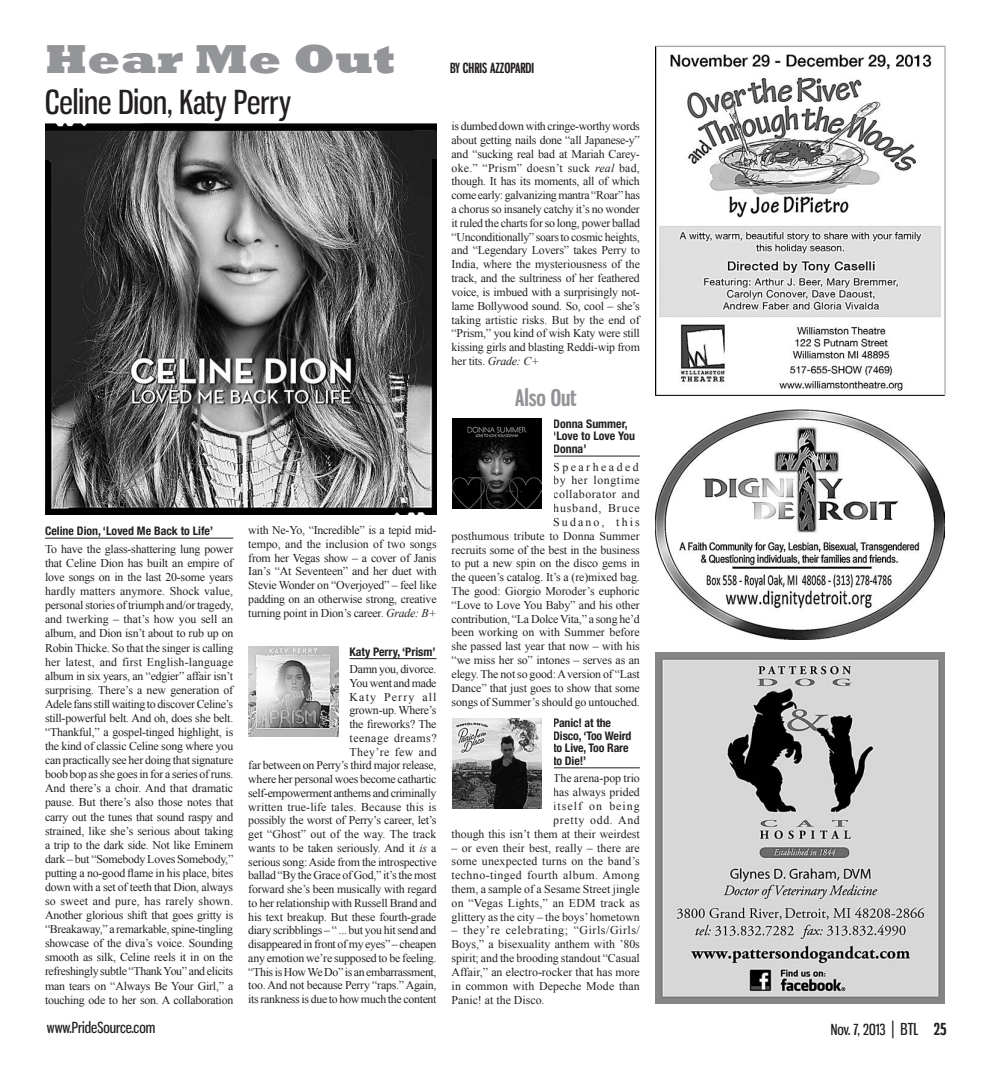
<style>
.page{position:relative;width:990px;height:1080px;background:#fff}
.page>*{position:absolute;margin:0;border:0;box-sizing:border-box;transform-origin:0 0}
.Column_Name{font:800 41.5px "Rockwell";color:#939598;scale:1.16 1}
.Subhead{font:32.5px "Gnuolane Rg";color:#231f20}
.Also_Out{font:700 22.5px "Gnuolane Rg";color:#919396}
.t1{font:15px "Gnuolane Rg";color:#231f20}
.Column_Name-2{font:700 13.75px "Gnuolane Rg";color:#231f20;scale:.95 1}
.HMOText{font:11.88px/13.9px "Times New Roman";letter-spacing:-.015em;color:#231f20;text-align:justify}
.AlbumTitle{font:700 condensed 11.88px/12.6px "Helvetica Neue";color:#231f20}
.s1{font-style:italic}
.s2{font-size:17.5px}
.s3{font-size:16.25px}
.s4{font-weight:700;font-size:16.25px}
</style>
<div class="page">
<img style="left:655px;top:45px;width:290px;height:351px">
<img style="left:655px;top:652px;width:290px;height:351px">
<img style="left:655px;top:410px;width:290px;height:229px">
<hr style="left:45px;top:538px;width:188px;height:1px;background:#231f20">
<hr style="left:350px;top:658px;width:87px;height:1px;background:#231f20">
<hr style="left:452px;top:456px;width:188px;height:1px;background:#231f20">
<hr style="left:452px;top:768px;width:188px;height:1px;background:#231f20">
<img style="left:45px;top:123px;width:392px;height:392px">
<div style="left:452px;top:418px;width:101px;height:102px;background:#fff"></div>
<div style="left:452px;top:719px;width:101px;height:101px;background:#fff"></div>
<img style="left:248px;top:646px;width:90px;height:90px">
<img style="left:452px;top:419px;width:90px;height:90px">
<img style="left:452px;top:719px;width:90px;height:90px">
<p class="Column_Name" style="left:45px;top:35px;width:304px">Hear Me Out</p>
<p class="Subhead" style="left:45px;top:82px;width:248px">Celine Dion, Katy Perry</p>
<p class="AlbumTitle" style="left:45px;top:524px;width:170px">Celine Dion, ‘Loved Me Back to Life’</p>
<p class="HMOText" style="left:45px;top:542px;width:190px">To have the glass-shattering lung power that Celine Dion has built an empire of love songs on in the last 20-some years hardly matters anymore. Shock value, personal stories of triumph and/or tragedy, and twerking – that’s how you sell an album, and Dion isn’t about to rub up on Robin Thicke. So that the singer is calling her latest, and first English-language album in six years, an “edgier” affair isn’t surprising. There’s a new generation of Adele fans still waiting to discover Celine’s still-powerful belt. And oh, does she belt. “Thankful,” a gospel-tinged highlight, is the kind of classic Celine song where you can practically see her doing that signature boob bop as she goes in for a series of runs.<br>And there’s a choir. And that dramatic pause. But there’s also those notes that carry out the tunes that sound raspy and strained, like she’s serious about taking a trip to the dark side. Not like Eminem dark – but “Somebody Loves Somebody,” putting a no-good flame in his place, bites down with a set of teeth that Dion, always so sweet and pure, has rarely shown.<br>Another glorious shift that goes gritty is “Breakaway,” a remarkable, spine-tingling showcase of the diva’s voice. Sounding smooth as silk, Celine reels it in on the refreshingly subtle “Thank You” and elicits man tears on “Always Be Your Girl,” a touching ode to her son. A collaboration</p>
<p class="HMOText" style="left:248px;top:523px;width:190px">with Ne-Yo, “Incredible” is a tepid mid&shy;tempo, and the inclusion of two songs from her Vegas show – a cover of Janis Ian’s “At Seventeen” and her duet with Stevie Wonder on “Overjoyed” – feel like padding on an otherwise strong, creative turning point in Dion’s career. <span class="s1">Grade: B+</span></p>
<p class="AlbumTitle" style="left:350px;top:645px;width:88px">Katy Perry, ‘Prism’</p>
<p class="HMOText" style="left:248px;top:662px;width:190px;text-align:right">Damn you, divorce.<br>You went and made<br>Katy Perry all<br>grown-up. Where’s<br>the fireworks? The<br>teenage dreams?<br>They’re few and<br>far between on Perry’s third major release, where her personal woes become cathartic self-empowerment anthems and criminally written true-life tales. Because this is possibly the worst of Perry’s career, let’s get “Ghost” out of the way. The track wants to be taken seriously. And it <span class="s1">is</span> a serious song: Aside from the introspective ballad “By the Grace of God,” it’s the most forward she’s been musically with regard to her relationship with Russell Brand and his text breakup. But these fourth-grade diary scribblings – “ ... but you hit send and disappeared in front of my eyes” – cheapen any emotion we’re supposed to be feeling. “This is How We Do” is an embarrassment, too. And not because Perry “raps.” Again, its rankness is due to how much the content</p>
<p class="Column_Name-2" style="left:450px;top:60px;width:90px">BY CHRIS AZZOPARDI</p>
<p class="HMOText" style="left:452px;top:119px;width:190px">is dumbed down with cringe-worthy words about getting nails done “all Japanese-y” and “sucking real bad at Mariah Carey&shy;oke.” “Prism” doesn’t suck <span class="s1">real</span> bad, though. It has its moments, all of which come early: galvanizing mantra “Roar” has a chorus so insanely catchy it’s no wonder it ruled the charts for so long, power ballad “Unconditionally” soars to cosmic heights, and “Legendary Lovers” takes Perry to India, where the mysteriousness of the track, and the sultriness of her feathered voice, is imbued with a surprisingly not&shy;lame Bollywood sound. So, cool – she’s taking artistic risks. But by the end of “Prism,” you kind of wish Katy were still kissing girls and blasting Reddi-wip from her tits. <span class="s1">Grade: C+</span></p>
<p class="Also_Out" style="left:515px;top:384px;width:63px">Also Out</p>
<p class="AlbumTitle" style="left:553px;top:417px;width:83px">Donna Summer, ‘Love to Love You<br>Donna’</p>
<p class="HMOText" style="left:452px;top:460px;width:190px;text-align:right">Spearheaded<br>by her longtime<br>collaborator and<br>husband, Bruce<br>Sudano, this<br>posthumous tribute to Donna Summer recruits some of the best in the business to put a new spin on the disco gems in the queen’s catalog. It’s a (re)mixed bag.<br>The good: Giorgio Moroder’s euphoric “Love to Love You Baby” and his other contribution, “La Dolce Vita,” a song he’d been working on with Summer before she passed last year that now – with his “we miss her so” intones – serves as an elegy. The not so good: A version of “Last<br>Dance” that just goes to show that some songs of Summer’s should go untouched.</p>
<p class="AlbumTitle" style="left:553px;top:716px;width:80px">Panic! at the<br>Disco, ‘Too Weird to Live, Too Rare to Die!’</p>
<p class="HMOText" style="left:452px;top:771px;width:190px;text-align:right">The arena-pop trio<br>has always prided<br>itself on being<br>pretty odd. And<br>though this isn’t them at their weirdest</p>
<p class="HMOText" style="left:452px;top:840px;width:190px">– or even their best, really – there are some unexpected turns on the band’s techno-tinged fourth album. Among them, a sample of a Sesame Street jingle on “Vegas Lights,” an EDM track as glittery as the city – the boys’ hometown</p>
<p class="HMOText" style="left:452px;top:923px;width:190px">– they’re celebrating; “Girls/Girls/ Boys,” a bisexuality anthem with ’80s spirit; and the brooding standout “Casual Affair,” an electro-rocker that has more in common with Depeche Mode than Panic! at the Disco.</p>
<p class="t1" style="left:47px;top:1019px;width:110px">www.PrideSource.com</p>
<p class="t1" style="left:831px;top:1021px;width:117px">Nov. 7, 2013 <span class="s2">|</span> <span class="s3">BTL</span> <span class="s4">25</span></p>
</div>
